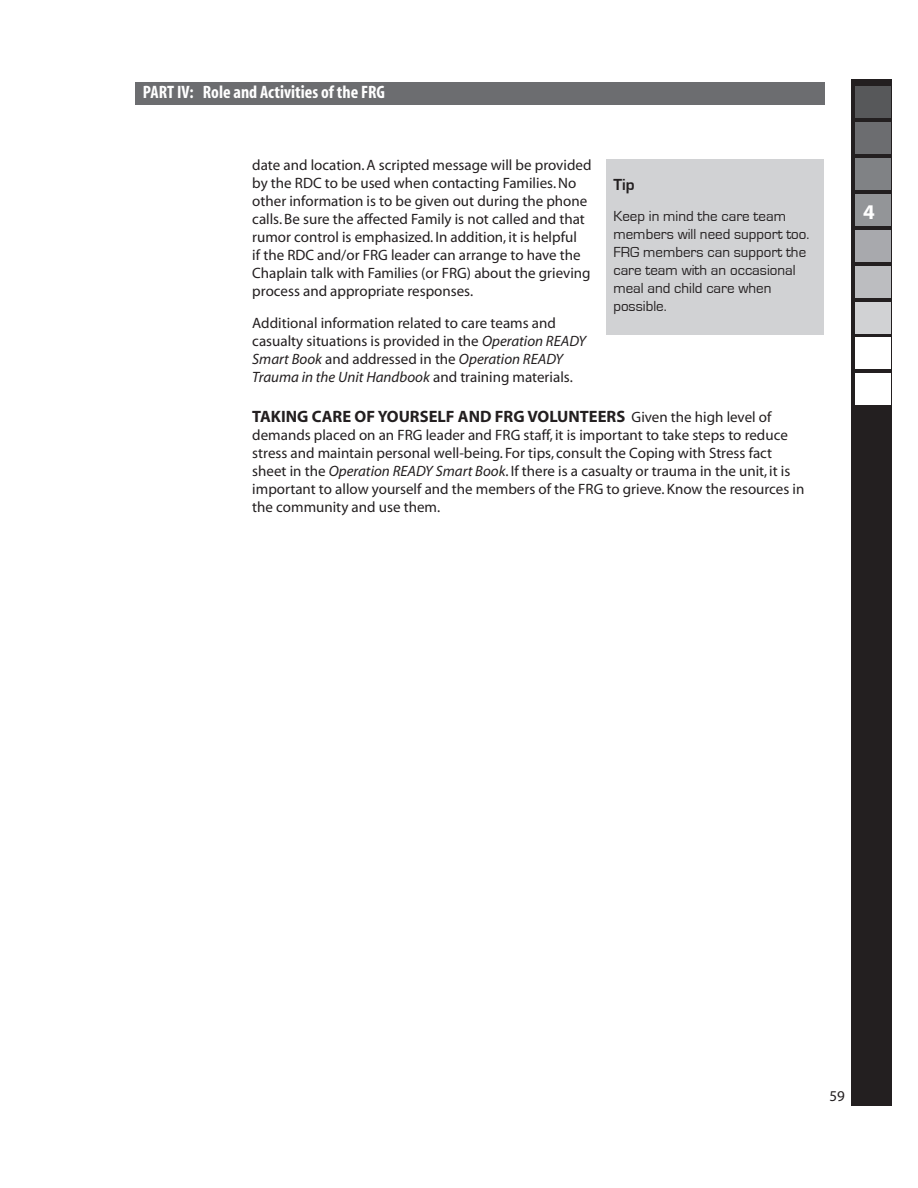
<style>
.page{position:relative;width:918px;height:1188px;background:#fff}
.page>*{position:absolute;margin:0;border:0;box-sizing:border-box;transform-origin:0 0}
.t1{font:700 21px "Myriad";color:#fff}
.t2{font:700 condensed 18px "Myriad";color:#fff}
.t3{font:700 16.5px "Myriad";color:#231f20}
.t4{font:700 16.5px "Eurostile";color:#231f20}
.t5{font:15px/18px "Myriad";color:#231f20}
.t6{font:15px/18px "Eurostile";color:#231f20}
.s1{font-style:italic}
.s2{font-weight:400;font-size:15px}
</style>
<div class="page">
<div style="left:851px;top:80px;width:40px;height:1026px;background:#231f20"></div>
<div style="left:855px;top:86px;width:36px;height:32px;background:#57585a"></div>
<div style="left:855px;top:122px;width:36px;height:32px;background:#6c6d70"></div>
<div style="left:855px;top:158px;width:36px;height:32px;background:#808285"></div>
<div style="left:855px;top:194px;width:36px;height:32px;background:#939598"></div>
<div style="left:855px;top:230px;width:36px;height:32px;background:#a8a9ad"></div>
<div style="left:855px;top:266px;width:36px;height:32px;background:#bcbdc0"></div>
<div style="left:855px;top:302px;width:36px;height:32px;background:#d1d2d4"></div>
<div style="left:855px;top:337px;width:36px;height:32px;background:#fff"></div>
<div style="left:855px;top:373px;width:36px;height:32px;background:#fff"></div>
<div style="left:606px;top:159px;width:218px;height:176px;background:#d1d2d4"></div>
<div style="left:135px;top:82px;width:690px;height:22px;background:#6c6d70"></div>
<p class="t2" style="left:143px;top:83px;width:244px">PART IV: Role and Activities of the FRG</p>
<p class="t5" style="left:252px;top:157px;width:341px">date and location. A scripted message will be provided by the RDC to be used when contacting Families. No other information is to be given out during the phone calls. Be sure the affected Family is not called and that rumor control is emphasized. In addition, it is helpful<br>if the RDC and/or FRG leader can arrange to have the Chaplain talk with Families (or FRG) about the grieving process and appropriate responses.</p>
<p class="t5" style="left:252px;top:314px;width:335px">Additional information related to care teams and casualty situations is provided in the <span class="s1">Operation READY Smart Book</span> and addressed in the <span class="s1">Operation READY Trauma in the Unit Handbook</span> and training materials.</p>
<p class="t3" style="left:252px;top:408px;width:521px">TAKING CARE OF YOURSELF AND FRG VOLUNTEERS <span class="s2">Given the high level of</span></p>
<p class="t5" style="left:252px;top:426px;width:554px">demands placed on an FRG leader and FRG staff, it is important to take steps to reduce stress and maintain personal well-being. For tips, consult the Coping with Stress fact sheet in the <span class="s1">Operation READY Smart Book</span>. If there is a casualty or trauma in the unit, it is important to allow yourself and the members of the FRG to grieve. Know the resources in the community and use them.</p>
<p class="t4" style="left:613px;top:175px;width:23px">Tip</p>
<p class="t6" style="left:613px;top:207px;width:198px">Keep in mind the care team members will need support too.<br>FRG members can support the care team with an occasional meal and child care when possible.</p>
<h1 class="t1" style="left:863px;top:201px;width:13px">4</h1>
<p class="t5" style="left:829px;top:1087px;width:17px">59</p>
</div>
